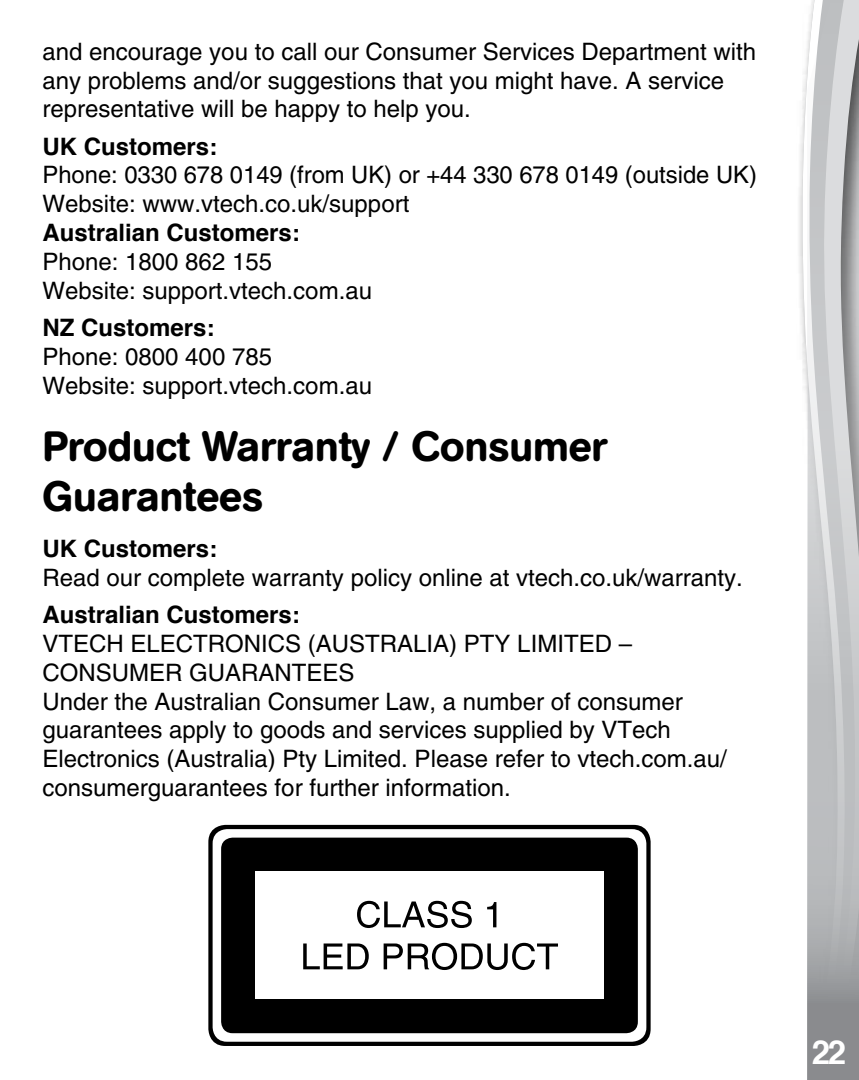
<style>
.page{position:relative;width:859px;height:1080px;background:#fff}
.page>*{position:absolute;margin:0;border:0;box-sizing:border-box;transform-origin:0 0}
.t1{font:500 42px/50.4px "AG Book Rounded";color:#000}
.t2{font:700 33px "Helvetica";color:#fff}
.t3{font:700 33px "Helvetica";color:#fff}
.t4{font:24px/28.8px "Helvetica";color:#000}
.t5{font:700 24px "Helvetica";color:#000}
.s1{font-family:"PJ Masks";font-size:27px}
</style>
<div class="page">
<div style="left:795px;top:0;width:64px;height:1080px;background:#000;opacity:.75"></div>
<svg style="left:802px;top:0;width:5px;height:1080px"></svg>
<svg style="left:807px;top:0;width:52px;height:1080px"></svg>
<div style="left:788px;top:1036px;width:18px;height:44px;background:#fff"></div>
<div style="left:208px;top:825px;width:443px;height:221px;background:#000;border-radius:17px"></div>
<div style="left:213px;top:829px;width:433px;height:213px;background:#fff;border-radius:14px"></div>
<div style="left:221px;top:838px;width:417px;height:195px;background:#000;border-radius:11px"></div>
<div style="left:255px;top:872px;width:349px;height:127px;background:#fff"></div>
<svg style="left:357px;top:901px;width:139px;height:27px"></svg>
<svg style="left:303px;top:943px;width:255px;height:27px"></svg>
<p class="t4" style="left:43px;top:37px;width:715px">and encourage you to call our Consumer Services Department with any problems and/or suggestions that you might have. A service representative will be happy to help you.</p>
<p class="t5" style="left:43px;top:130px;width:176px">UK Customers:</p>
<p class="t4" style="left:43px;top:161px;width:716px">Phone: 0330 678 0149 (from UK) or +44 330 678 0149 (outside UK)<br>Website: www.vtech.co.uk/support</p>
<p class="t5" style="left:43px;top:216px;width:259px">Australian Customers:</p>
<p class="t4" style="left:43px;top:247px;width:331px">Phone: 1800 862 155<br>Website: support.vtech.com.au</p>
<p class="t5" style="left:43px;top:311px;width:174px">NZ Customers:</p>
<p class="t4" style="left:43px;top:342px;width:331px">Phone: 0800 400 785<br>Website: support.vtech.com.au</p>
<h1 class="t1" style="left:43px;top:422px;width:566px">Product Warranty / Consumer<br>Guarantees</h1>
<p class="t5" style="left:43px;top:532px;width:176px">UK Customers:</p>
<p class="t4" style="left:43px;top:563px;width:702px">Read our complete warranty policy online at vtech.co.uk/warranty.</p>
<p class="t5" style="left:43px;top:598px;width:259px">Australian Customers:</p>
<p class="t4" style="left:43px;top:629px;width:686px">VTECH ELECTRONICS (AUSTRALIA) PTY LIMITED – CONSUMER GUARANTEES<br>Under the Australian Consumer Law, a number of consumer guarantees apply to goods and services supplied by VTech Electronics (Australia) Pty Limited. Please refer to vtech.com.au/ consumerguarantees for further information.</p>
<h2 class="t2" style="left:821px;top:1023px;width:40px">22<span class="s1">22</span></h2>
<h2 class="t3" style="left:812px;top:1030px;width:36px">22</h2>
</div>
